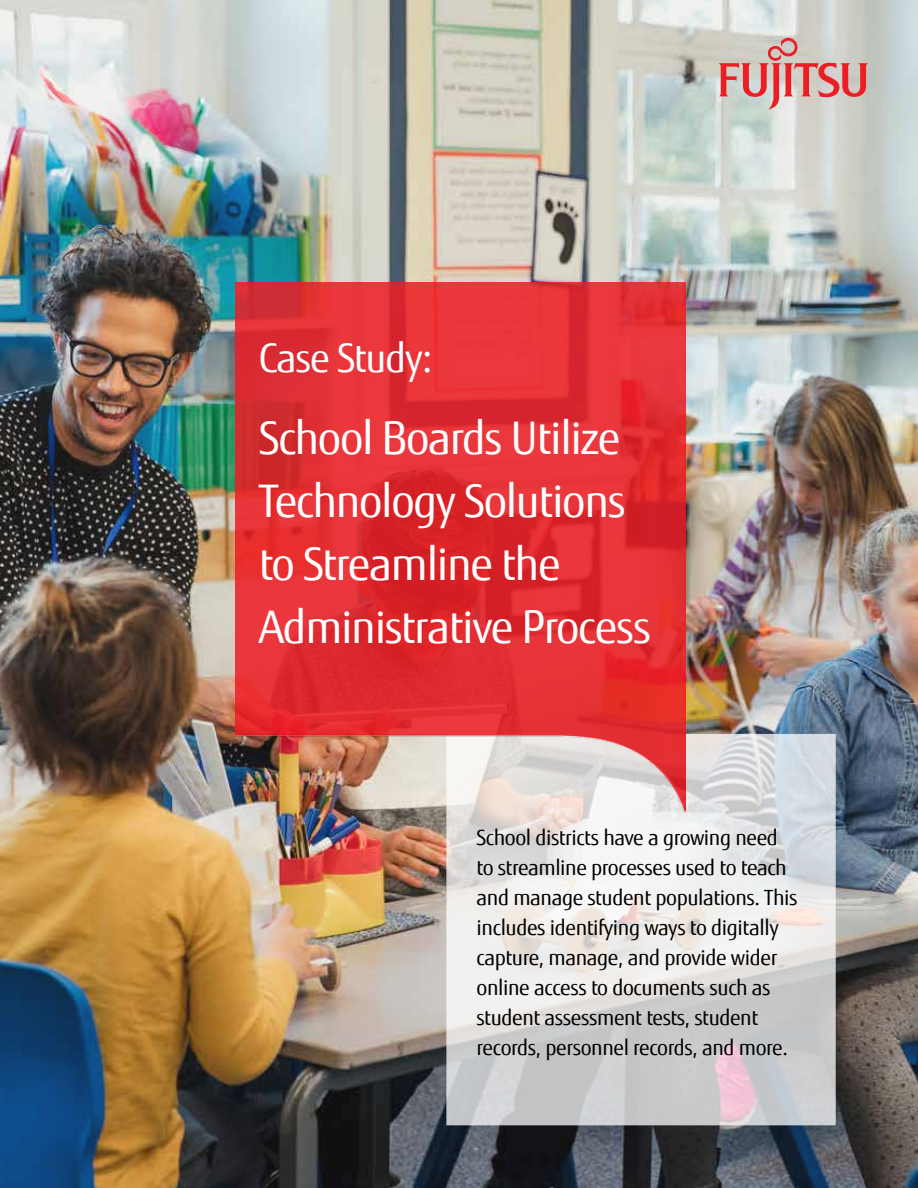
<style>
.page{position:relative;width:918px;height:1188px;background:#fff}
.page>*{position:absolute;margin:0;border:0;box-sizing:border-box;transform-origin:0 0}
.t1{font:45px/63px "Fujitsu Sans";letter-spacing:-.03em;color:#fff}
.t2{font:39.45px "Fujitsu Sans";letter-spacing:-.03em;color:#fff}
.t3{font:21px/30px "Fujitsu Sans";letter-spacing:-.02em;color:#000}
</style>
<div class="page">
<img style="left:0;top:0;width:918px;height:1188px">
<svg style="left:719px;top:38px;width:149px;height:71px;background:#d5a9a4"></svg>
<svg style="left:446px;top:734px;width:390px;height:391px"></svg>
<img style="left:235px;top:282px;width:451px;height:530px">
<h2 class="t2" style="left:259px;top:335px;width:175px">Case Study:</h2>
<h1 class="t1" style="left:259px;top:407px;width:394px">School Boards Utilize<br>Technology Solutions to Streamline the<br>Administrative Process</h1>
<p class="t3" style="left:477px;top:823px;width:322px">School districts have a growing need to streamline processes used to teach and manage student populations. This includes identifying ways to digitally capture, manage, and provide wider online access to documents such as student assessment tests, student records, personnel records, and more.</p>
</div>
